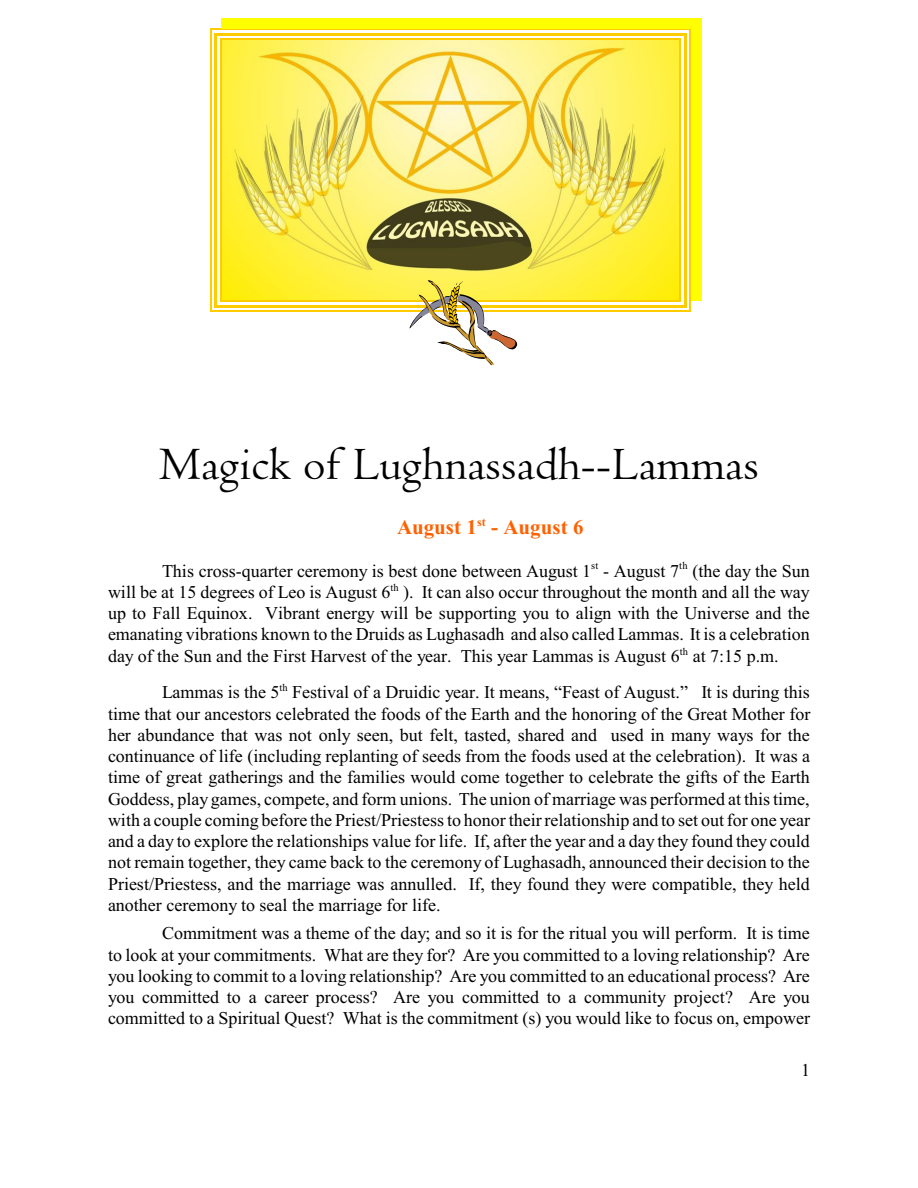
<style>
.page{position:relative;width:918px;height:1188px;background:#fff}
.page>*{position:absolute;margin:0;border:0;box-sizing:border-box;transform-origin:0 0}
.t1{font:48px "Centaur";letter-spacing:.005em;color:#000}
.t2{font:700 21px "Times New Roman";color:#ff6100}
.t3{font:18px/21.3px "Times New Roman";color:#000;text-align:justify}
</style>
<div class="page">
<img style="left:221px;top:40px;width:459px;height:261px">
<hr style="left:220px;top:39px;width:1px;height:263px;background:#fc0">
<hr style="left:680px;top:39px;width:1px;height:263px;background:#fc0">
<hr style="left:220px;top:39px;width:461px;height:1px;background:#fc0">
<hr style="left:220px;top:301px;width:461px;height:1px;background:#fc0">
<hr style="left:214px;top:33px;width:3px;height:274px;background:#fc0">
<hr style="left:684px;top:33px;width:3px;height:274px;background:#fc0">
<hr style="left:214px;top:33px;width:473px;height:3px;background:#fc0">
<hr style="left:214px;top:305px;width:473px;height:3px;background:#fc0">
<hr style="left:210px;top:29px;width:2px;height:283px;background:#fc0">
<hr style="left:690px;top:29px;width:1px;height:283px;background:#fc0">
<hr style="left:210px;top:29px;width:481px;height:1px;background:#fc0">
<hr style="left:210px;top:310px;width:481px;height:2px;background:#fc0">
<div style="left:691px;top:18px;width:10px;height:283px;background:#ff0"></div>
<div style="left:221px;top:18px;width:480px;height:11px;background:#ff0"></div>
<svg style="left:409px;top:280px;width:108px;height:85px"></svg>
<h1 class="t1" style="left:159px;top:446px;width:602px">Magick of Lughnassadh--Lammas</h1>
<p class="t2" style="left:397px;top:519px;width:188px">August 1<sup>st</sup> - August 6</p>
<p class="t3" style="left:108px;top:562px;width:703px;text-indent:54px">This cross-quarter ceremony is best done between August 1<sup>st</sup> - August 7<sup>th</sup> (the day the Sun will be at 15 degrees of Leo is August 6<sup>th</sup> ). It can also occur throughout the month and all the way up to Fall Equinox. Vibrant energy will be supporting you to align with the Universe and the emanating vibrations known to the Druids as Lughasadh and also called Lammas. It is a celebration day of the Sun and the First Harvest of the year. This year Lammas is August 6<sup>th</sup> at 7:15 p.m.</p>
<p class="t3" style="left:108px;top:683px;width:704px;text-indent:54px">Lammas is the 5<sup>th</sup> Festival of a Druidic year. It means, “Feast of August.” It is during this time that our ancestors celebrated the foods of the Earth and the honoring of the Great Mother for her abundance that was not only seen, but felt, tasted, shared and used in many ways for the continuance of life (including replanting of seeds from the foods used at the celebration). It was a time of great gatherings and the families would come together to celebrate the gifts of the Earth Goddess, play games, compete, and form unions. The union of marriage was performed at this time, with a couple coming before the Priest/Priestess to honor their relationship and to set out for one year and a day to explore the relationships value for life. If, after the year and a day they found they could not remain together, they came back to the ceremony of Lughasadh, announced their decision to the Priest/Priestess, and the marriage was annulled. If, they found they were compatible, they held another ceremony to seal the marriage for life.</p>
<p class="t3" style="left:108px;top:924px;width:704px;text-indent:54px">Commitment was a theme of the day; and so it is for the ritual you will perform. It is time to look at your commitments. What are they for? Are you committed to a loving relationship? Are you looking to commit to a loving relationship? Are you committed to an educational process? Are you committed to a career process? Are you committed to a community project? Are you committed to a Spiritual Quest? What is the commitment (s) you would like to focus on, empower</p>
<p class="t3" style="left:801px;top:1061px;width:10px">1</p>
</div>
